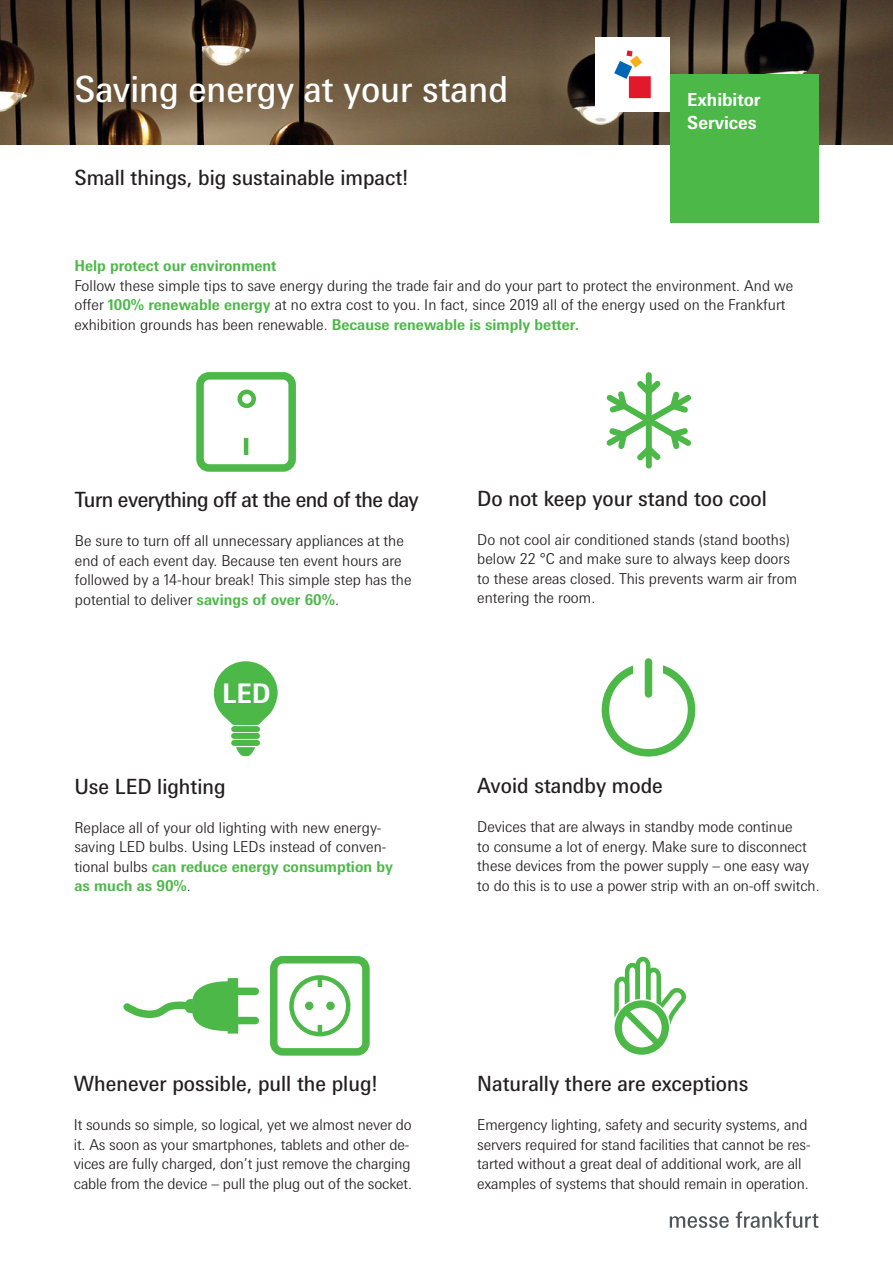
<style>
.page{position:relative;width:893px;height:1263px;background:#fff}
.page>*{position:absolute;margin:0;border:0;box-sizing:border-box;transform-origin:0 0}
.t1{font:36px "Messe Univers";color:#fff}
.t2{font:700 27px "Messe Univers";color:#fff}
.t3{font:21px "Messe Univers";color:#231f20}
.t4{font:21px "Messe Univers";letter-spacing:-.025em;color:#231f20}
.t5{font:700 18px/22.5px "Messe Univers";color:#fff}
.t6{font:300 15px/19.5px "Messe Univers";letter-spacing:-.005em;color:#231f20}
.t7{font:700 15px "Messe Univers";color:#4cb848}
.s1{font-weight:700;color:#4cb848}
</style>
<div class="page">
<img style="left:0;top:0;width:893px;height:145px">
<div style="left:670px;top:74px;width:149px;height:149px;background:#4cb848"></div>
<div style="left:595px;top:37px;width:75px;height:75px;background:#fff"></div>
<svg style="left:614px;top:50px;width:37px;height:48px"></svg>
<svg style="left:670px;top:1216px;width:59px;height:12px"></svg>
<svg style="left:736px;top:1211px;width:82px;height:17px"></svg>
<div style="left:270px;top:956px;width:100px;height:100px;border:8px solid #4cb848;border-radius:9px"></div>
<div style="left:289px;top:975px;width:61px;height:61px;border:4px solid #4cb848;border-radius:50%"></div>
<div style="left:326px;top:1001px;width:9px;height:9px;background:#4cb848;border-radius:50%"></div>
<div style="left:305px;top:1001px;width:8px;height:9px;background:#4cb848;border-radius:50%"></div>
<hr style="left:318px;top:977px;width:4px;height:10px;background:#4cb848">
<hr style="left:318px;top:1025px;width:4px;height:10px;background:#4cb848">
<div style="left:232px;top:987px;width:23px;height:8px;background:#4cb848"></div>
<div style="left:232px;top:1017px;width:23px;height:7px;background:#4cb848"></div>
<svg style="left:123px;top:978px;width:115px;height:56px"></svg>
<div style="left:602px;top:663px;width:93px;height:93px;border:8px solid #4cb848;border-radius:50%"></div>
<div style="left:634px;top:658px;width:29px;height:23px;background:#fff"></div>
<div style="left:645px;top:662px;width:7px;height:32px;background:#4cb848"></div>
<div style="left:196px;top:372px;width:100px;height:100px;border:8px solid #4cb848;border-radius:9px"></div>
<div style="left:237px;top:390px;width:19px;height:18px;border:4px solid #4cb848;border-radius:50%"></div>
<hr style="left:244px;top:438px;width:4px;height:17px;background:#4cb848">
<svg style="left:606px;top:375px;width:86px;height:91px"></svg>
<svg style="left:214px;top:661px;width:64px;height:64px"></svg>
<div style="left:234px;top:726px;width:23px;height:6px;background:#4cb848"></div>
<div style="left:234px;top:733px;width:23px;height:6px;background:#4cb848"></div>
<div style="left:234px;top:740px;width:23px;height:6px;background:#4cb848"></div>
<svg style="left:236px;top:747px;width:19px;height:9px"></svg>
<svg style="left:614px;top:957px;width:73px;height:94px"></svg>
<h1 class="t1" style="left:74px;top:67px;width:435px">Saving energy at your stand</h1>
<h3 class="t3" style="left:74px;top:165px;width:336px">Small things, big sustainable impact!</h3>
<p class="t5" style="left:687px;top:88px;width:75px">Exhibitor<br>Services</p>
<p class="t7" style="left:74px;top:256px;width:204px">Help protect our environment</p>
<p class="t6" style="left:74px;top:275px;width:720px">Follow these simple tips to save energy during the trade fair and do your part to protect the environment. And we offer <span class="s1">100% renewable energy</span> at no extra cost to you. In fact, since 2019 all of the energy used on the Frankfurt exhibition grounds has been renewable. <span class="s1">Because renewable is simply better.</span></p>
<h3 class="t4" style="left:75px;top:487px;width:345px">Turn everything off at the end of the day</h3>
<p class="t6" style="left:75px;top:531px;width:338px">Be sure to turn off all unnecessary appliances at the end of each event day. Because ten event hours are followed by a 14-hour break! This simple step has the potential to deliver <span class="s1">savings of over 60%</span>.</p>
<h2 class="t2" style="left:222px;top:677px;width:50px">LED</h2>
<h3 class="t3" style="left:74px;top:773px;width:153px">Use LED lighting</h3>
<p class="t6" style="left:74px;top:817px;width:320px">Replace all of your old lighting with new energy&shy;saving LED bulbs. Using LEDs instead of conven&shy;tional bulbs <span class="s1">can reduce energy consumption by as much as 90%</span>.</p>
<h3 class="t3" style="left:477px;top:485px;width:291px">Do not keep your stand too cool</h3>
<p class="t6" style="left:477px;top:529px;width:321px">Do not cool air conditioned stands (stand booths) below 22 °C and make sure to always keep doors to these areas closed. This prevents warm air from entering the room.</p>
<h3 class="t3" style="left:477px;top:773px;width:187px">Avoid standby mode</h3>
<p class="t6" style="left:477px;top:817px;width:344px">Devices that are always in standby mode continue<br>to consume a lot of energy. Make sure to disconnect these devices from the power supply – one easy way to do this is to use a power strip with an on-off switch.</p>
<h3 class="t3" style="left:74px;top:1070px;width:305px">Whenever possible, pull the plug!</h3>
<p class="t6" style="left:74px;top:1115px;width:340px">It sounds so simple, so logical, yet we almost never do it. As soon as your smartphones, tablets and other de&shy;vices are fully charged, don’t just remove the charging cable from the device – pull the plug out of the socket.</p>
<h3 class="t3" style="left:477px;top:1070px;width:273px">Naturally there are exceptions</h3>
<p class="t6" style="left:477px;top:1115px;width:335px">Emergency lighting, safety and security systems, and servers required for stand facilities that cannot be res&shy;tarted without a great deal of additional work, are all examples of systems that should remain in operation.</p>
</div>
